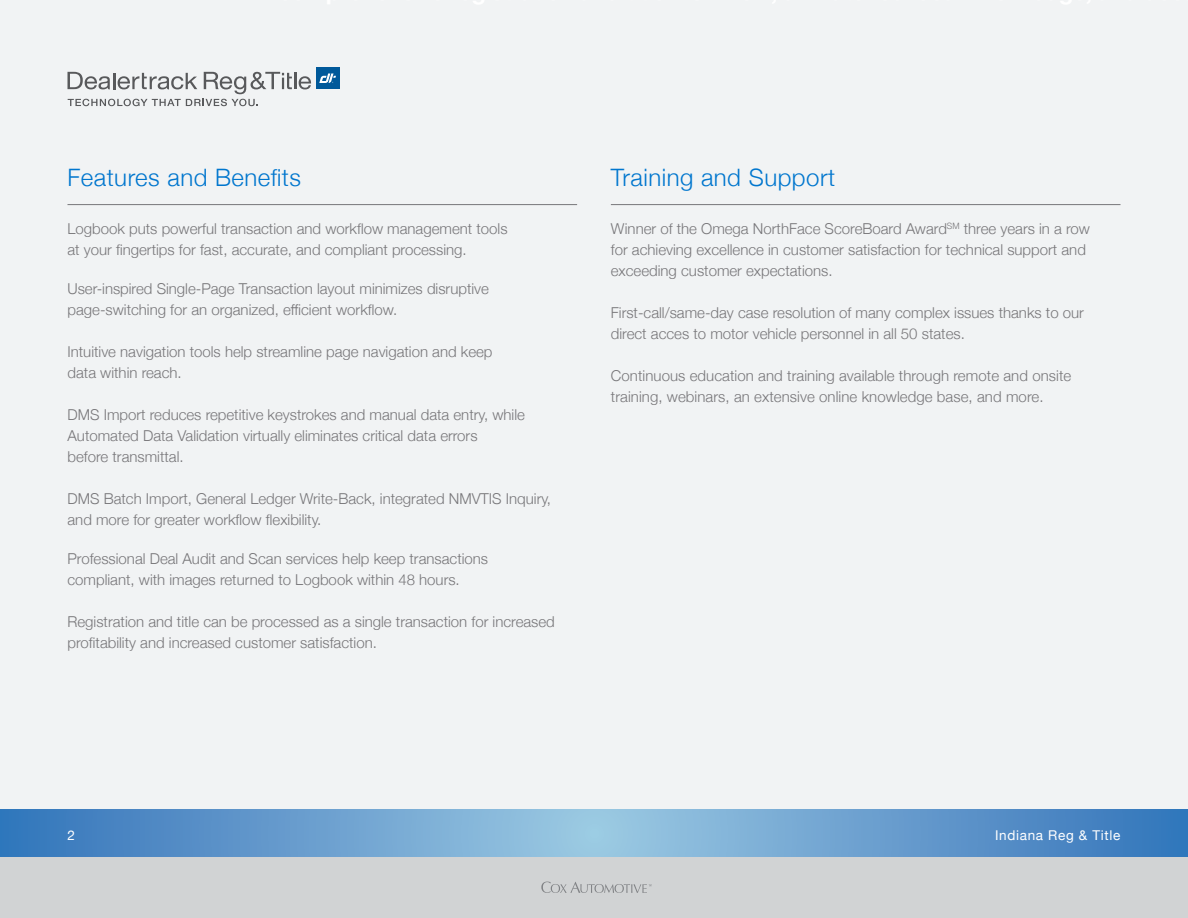
<style>
.page{position:relative;width:1188px;height:918px;background:#f1f3f4}
.page>*{position:absolute;margin:0;border:0;box-sizing:border-box;transform-origin:0 0}
.t1{font:300 24px "Helvetica Neue";letter-spacing:.02em;color:#0076ce}
.t2{font:300 15px/21px "Helvetica Neue";color:#777679}
.t3{font:13.5px "Helvetica Neue";letter-spacing:.05em;color:#fff}
</style>
<div class="page">
<div style="left:0;top:856px;width:1188px;height:62px;background:#d1d3d4"></div>
<svg style="left:541px;top:882px;width:111px;height:11px"></svg>
<svg style="left:0;top:810px;width:1188px;height:46px;background:#679dcd"></svg>
<div style="left:316px;top:68px;width:23px;height:21px;background:#00599a"></div>
<svg style="left:319px;top:73px;width:17px;height:10px"></svg>
<svg style="left:299px;top:76px;width:12px;height:13px"></svg>
<hr style="left:294px;top:73px;width:3px;height:16px;background:#58595b">
<svg style="left:67px;top:72px;width:225px;height:34px"></svg>
<hr style="left:68px;top:204px;width:509px;height:1px;background:#777679">
<hr style="left:611px;top:204px;width:509px;height:1px;background:#777679">
<h1 class="t1" style="left:68px;top:158px;width:235px">Features and Benefits</h1>
<p class="t2" style="left:68px;top:217px;width:442px">Logbook puts powerful transaction and workflow management tools at your fingertips for fast, accurate, and compliant processing.</p>
<p class="t2" style="left:68px;top:277px;width:423px">User-inspired Single-Page Transaction layout minimizes disruptive page-switching for an organized, efficient workflow.</p>
<p class="t2" style="left:68px;top:340px;width:427px">Intuitive navigation tools help streamline page navigation and keep data within reach.</p>
<p class="t2" style="left:68px;top:403px;width:459px">DMS Import reduces repetitive keystrokes and manual data entry, while<br>Automated Data Validation virtually eliminates critical data errors<br>before transmittal.</p>
<p class="t2" style="left:68px;top:487px;width:485px">DMS Batch Import, General Ledger Write-Back, integrated NMVTIS Inquiry, and more for greater workflow flexibility.</p>
<p class="t2" style="left:68px;top:547px;width:422px">Professional Deal Audit and Scan services help keep transactions compliant, with images returned to Logbook within 48 hours.</p>
<p class="t2" style="left:68px;top:610px;width:489px">Registration and title can be processed as a single transaction for increased profitability and increased customer satisfaction.</p>
<h1 class="t1" style="left:611px;top:158px;width:226px">Training and Support</h1>
<p class="t2" style="left:611px;top:217px;width:481px">Winner of the Omega NorthFace ScoreBoard Award<sup>SM</sup> three years in a row for achieving excellence in customer satisfaction for technical support and exceeding customer expectations.</p>
<p class="t2" style="left:611px;top:301px;width:475px">First-call/same-day case resolution of many complex issues thanks to our direct acces to motor vehicle personnel in all 50 states.</p>
<p class="t2" style="left:611px;top:364px;width:462px">Continuous education and training available through remote and onsite training, webinars, an extensive online knowledge base, and more.</p>
<p class="t3" style="left:68px;top:825px;width:9px">2</p>
<p class="t3" style="left:995px;top:825px;width:127px">Indiana Reg &amp; Title</p>
</div>
